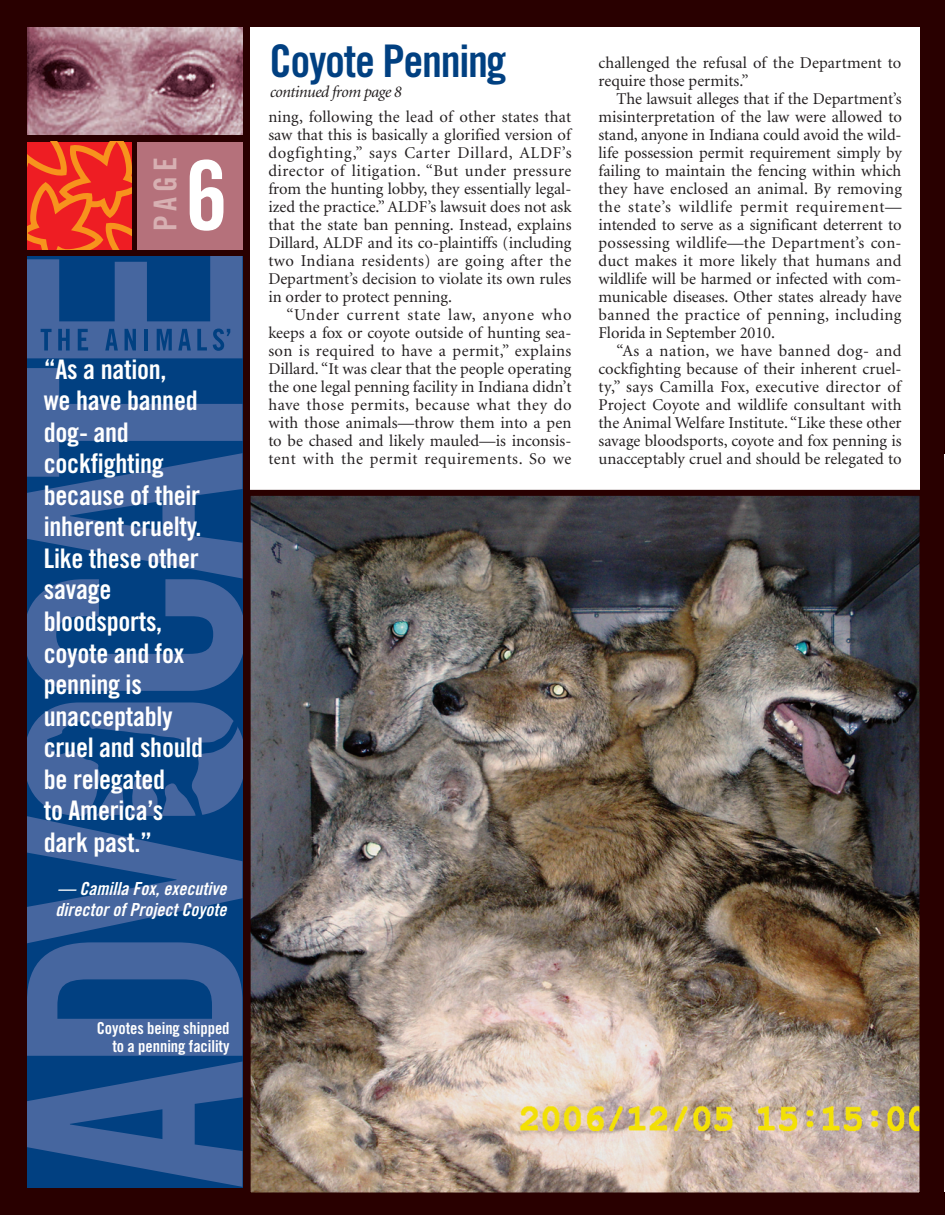
<style>
.page{position:relative;width:945px;height:1215px;background:#fff}
.page>*{position:absolute;margin:0;border:0;box-sizing:border-box;transform-origin:0 0}
.t1{font:96px "Trade Gothic LT Std Bd Cn 20";color:#fff}
.t2{font:45px "Trade Gothic LT Std Bd Cn 20";letter-spacing:-.03em;color:#014081}
.t3{font:31.5px "Trade Gothic LT Std Bd Cn 20";color:#d7b0b2}
.t4{font:27px/31.5px "Trade Gothic LT Std Bd Cn 20";letter-spacing:-.01em;color:#fff}
.t5{font:18px/21.6px "Trade Gothic LT Bold Cond Twenty Obl";color:#fff}
.t6{font:16.5px/18px "Minion";color:#231f20;text-align:justify}
.t7{font:16.5px/18px "Trade Gothic LT Std Bd Cn 20";letter-spacing:-.005em;color:#fff;text-align:right}
.t8{font:italic 16.5px "Minion";letter-spacing:-.03em;color:#231f20}
</style>
<div class="page">
<div style="left:0;top:0;width:932px;height:1215px;background:#290000"></div>
<div style="left:138px;top:142px;width:105px;height:108px;background:#b5717b"></div>
<svg style="left:27px;top:142px;width:104px;height:108px"></svg>
<div style="left:27px;top:256px;width:216px;height:932px;background:#014081"></div>
<svg style="left:27px;top:1062px;width:215px;height:125px"></svg>
<svg style="left:27px;top:368px;width:216px;height:323px"></svg>
<svg style="left:27px;top:702px;width:215px;height:354px"></svg>
<svg style="left:27px;top:256px;width:215px;height:102px"></svg>
<hr style="left:932px;top:0;width:1px;height:1215px;background:#290000">
<div style="left:933px;top:0;width:12px;height:1215px;background:#290000"></div>
<div style="left:250px;top:27px;width:670px;height:1163px;background:#fff"></div>
<img style="left:27px;top:27px;width:216px;height:108px">
<hr style="left:944px;top:454px;width:1px;height:737px;background:#fff">
<img style="left:242px;top:487px;width:678px;height:706px">
<h3 class="t3" style="left:146px;top:231px;width:72px;rotate:-90deg">PAGE</h3>
<h1 class="t1" style="left:185px;top:137px;width:44px">6</h1>
<h3 class="t4" style="left:44px;top:353px;width:161px">“As a nation,<br>we have banned dog- and cockfighting because of their inherent cruelty.<br>Like these other savage bloodsports, coyote and fox penning is unacceptably cruel and should be relegated<br>to America’s dark past.”</h3>
<p class="t5" style="left:56px;top:877px;width:172px">— Camilla Fox, executive director of Project Coyote</p>
<h2 class="t2" style="left:269px;top:34px;width:239px">Coyote Penning</h2>
<p class="t8" style="left:269px;top:83px;width:134px">continued from page 8</p>
<p class="t6" style="left:268px;top:108px;width:305px">ning, following the lead of other states that saw that this is basically a glorified version of dogfighting,” says Carter Dillard, ALDF’s director of litigation. “But under pressure from the hunting lobby, they essentially legal&shy;ized the practice.” ALDF’s lawsuit does not ask that the state ban penning. Instead, explains Dillard, ALDF and its co-plaintiffs (including two Indiana residents) are going after the Department’s decision to violate its own rules in order to protect penning.</p>
<p class="t6" style="left:268px;top:306px;width:305px;text-indent:18px">“Under current state law, anyone who keeps a fox or coyote outside of hunting sea&shy;son is required to have a permit,” explains Dillard. “It was clear that the people operating the one legal penning facility in Indiana didn’t have those permits, because what they do with those animals—throw them into a pen to be chased and likely mauled—is inconsis&shy;tent with the permit requirements. So we</p>
<p class="t6" style="left:599px;top:54px;width:304px">challenged the refusal of the Department to require those permits.”</p>
<p class="t6" style="left:599px;top:90px;width:305px;text-indent:18px">The lawsuit alleges that if the Department’s misinterpretation of the law were allowed to stand, anyone in Indiana could avoid the wild&shy;life possession permit requirement simply by failing to maintain the fencing within which they have enclosed an animal. By removing the state’s wildlife permit requirement— intended to serve as a significant deterrent to possessing wildlife—the Department’s con&shy;duct makes it more likely that humans and wildlife will be harmed or infected with com&shy;municable diseases. Other states already have banned the practice of penning, including Florida in September 2010.</p>
<p class="t6" style="left:599px;top:342px;width:305px;text-indent:18px">“As a nation, we have banned dog- and cockfighting because of their inherent cruel&shy;ty,” says Camilla Fox, executive director of Project Coyote and wildlife consultant with the Animal Welfare Institute. “Like these other savage bloodsports, coyote and fox penning is unacceptably cruel and should be relegated to</p>
<p class="t7" style="left:97px;top:1019px;width:134px">Coyotes being shipped to a penning facility</p>
</div>
